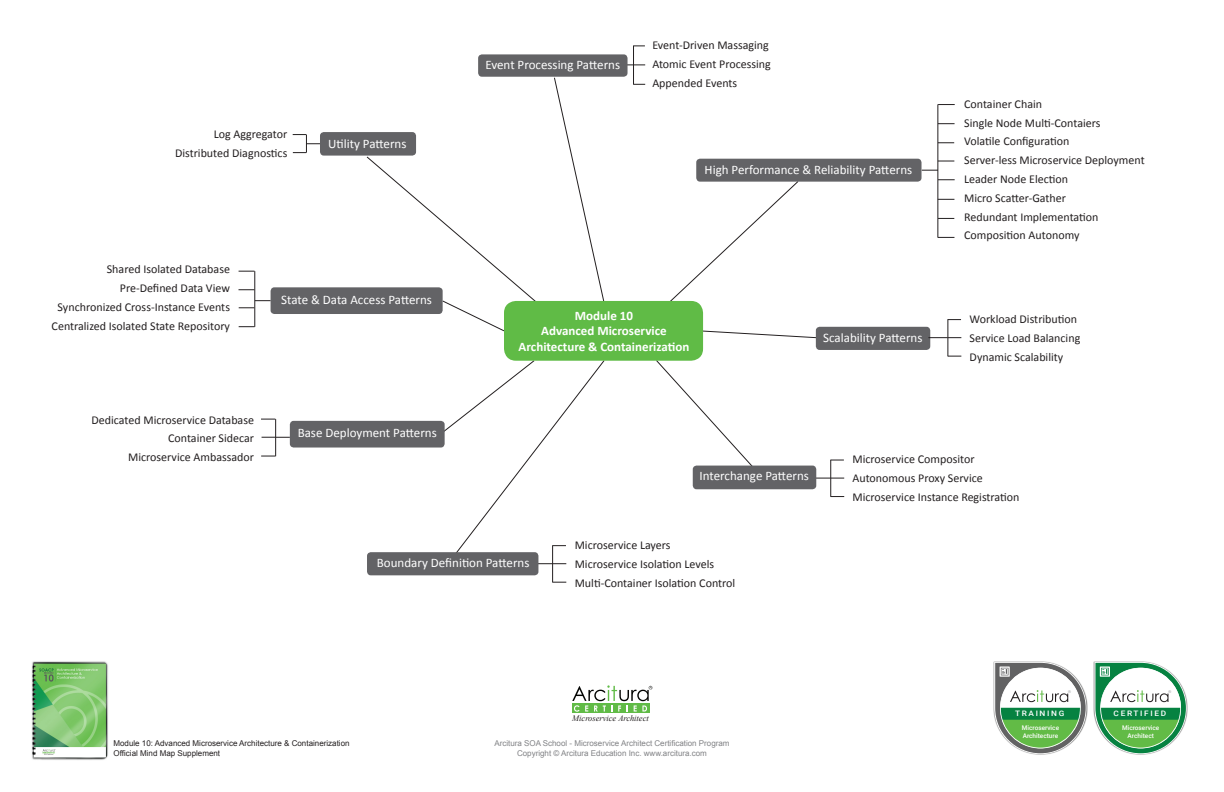
<style>
.page{position:relative;width:1224px;height:792px;background:#fff}
.page>*{position:absolute;margin:0;border:0;box-sizing:border-box;transform-origin:0 0}
.t1{font:13px "Calibri";color:#fff}
.t2{font:700 13px/15.6px "Calibri";color:#fff;text-align:center}
.t3{font:12px "Calibri";color:#231f20}
.t4{font:italic 8.4px "Times New Roman";color:#231f20}
.t5{font:8px/9.6px "Arial";color:#818285;text-align:center}
.t6{font:8px/9.6px "Arial";color:#231f20}
.t7{font:500 7.5px "Roboto";letter-spacing:.2em;color:#fff;scale:1.1 1}
.t8{font:500 6.4px/7.7px "Roboto";color:#fff;text-align:center}
.t9{font:3.7px "Century Gothic";color:#95979a}
</style>
<div class="page">
<svg style="left:656px;top:360px;width:98px;height:108px"></svg>
<svg style="left:670px;top:182px;width:128px;height:121px"></svg>
<svg style="left:367px;top:157px;width:169px;height:174px"></svg>
<svg style="left:703px;top:331px;width:113px;height:7px"></svg>
<svg style="left:554px;top:77px;width:50px;height:224px"></svg>
<hr style="left:633px;top:46px;width:1px;height:39px;background:#231f20">
<svg style="left:633px;top:84px;width:12px;height:1px"></svg>
<svg style="left:628px;top:65px;width:17px;height:1px"></svg>
<div style="left:478px;top:54px;width:150px;height:23px;background:#636366;border-radius:4px"></div>
<hr style="left:938px;top:104px;width:1px;height:134px;background:#231f20">
<svg style="left:938px;top:161px;width:16px;height:1px"></svg>
<svg style="left:938px;top:124px;width:17px;height:1px"></svg>
<svg style="left:938px;top:180px;width:17px;height:1px"></svg>
<svg style="left:938px;top:143px;width:16px;height:1px"></svg>
<svg style="left:938px;top:199px;width:16px;height:1px"></svg>
<svg style="left:938px;top:104px;width:17px;height:1px"></svg>
<svg style="left:938px;top:218px;width:16px;height:1px"></svg>
<svg style="left:938px;top:237px;width:16px;height:1px"></svg>
<svg style="left:922px;top:170px;width:16px;height:1px"></svg>
<div style="left:696px;top:159px;width:226px;height:23px;background:#636366;border-radius:4px"></div>
<div style="left:816px;top:327px;width:114px;height:23px;background:#636366;border-radius:4px"></div>
<hr style="left:948px;top:319px;width:1px;height:37px;background:#231f20">
<svg style="left:948px;top:356px;width:13px;height:1px"></svg>
<svg style="left:948px;top:319px;width:13px;height:1px"></svg>
<svg style="left:928px;top:337px;width:33px;height:1px"></svg>
<hr style="left:831px;top:460px;width:1px;height:37px;background:#231f20">
<svg style="left:832px;top:496px;width:12px;height:1px"></svg>
<svg style="left:831px;top:460px;width:13px;height:1px"></svg>
<svg style="left:816px;top:478px;width:28px;height:1px"></svg>
<div style="left:693px;top:466px;width:123px;height:23px;background:#636366;border-radius:4px"></div>
<hr style="left:552px;top:545px;width:1px;height:37px;background:#231f20">
<svg style="left:553px;top:582px;width:13px;height:1px"></svg>
<svg style="left:443px;top:360px;width:162px;height:198px"></svg>
<svg style="left:538px;top:564px;width:28px;height:1px"></svg>
<div style="left:367px;top:552px;width:171px;height:23px;background:#636366;border-radius:4px"></div>
<div style="left:290px;top:421px;width:155px;height:27px;background:#636366;border-radius:4px"></div>
<hr style="left:275px;top:419px;width:1px;height:37px;background:#231f20">
<svg style="left:261px;top:419px;width:14px;height:1px"></svg>
<svg style="left:261px;top:456px;width:15px;height:1px"></svg>
<svg style="left:262px;top:437px;width:28px;height:1px"></svg>
<div style="left:271px;top:287px;width:172px;height:27px;background:#636366;border-radius:4px"></div>
<hr style="left:255px;top:271px;width:1px;height:56px;background:#231f20">
<svg style="left:239px;top:290px;width:15px;height:1px"></svg>
<svg style="left:239px;top:327px;width:16px;height:1px"></svg>
<svg style="left:239px;top:271px;width:16px;height:1px"></svg>
<svg style="left:239px;top:308px;width:15px;height:1px"></svg>
<svg style="left:255px;top:301px;width:16px;height:1px"></svg>
<svg style="left:293px;top:134px;width:27px;height:19px"></svg>
<div style="left:320px;top:132px;width:96px;height:24px;background:#636366;border-radius:4px"></div>
<img style="left:32px;top:661px;width:76px;height:99px">
<img style="left:1094px;top:661px;width:54px;height:94px">
<img style="left:993px;top:661px;width:55px;height:94px">
<svg style="left:994px;top:662px;width:194px;height:92px"></svg>
<div style="left:572px;top:704px;width:77px;height:9px;background:#60bb46"></div>
<svg style="left:572px;top:685px;width:80px;height:27px"></svg>
<div style="left:504px;top:301px;width:199px;height:60px;background:#60bb46;border-radius:12px"></div>
<p class="t3" style="left:214px;top:127px;width:75px">Log Aggregator</p>
<p class="t3" style="left:175px;top:145px;width:114px">Distributed Diagnostics</p>
<p class="t1" style="left:328px;top:135px;width:80px">Utility Patterns</p>
<p class="t3" style="left:107px;top:262px;width:125px">Shared Isolated Database</p>
<p class="t3" style="left:120px;top:280px;width:112px">Pre-Defined Data View</p>
<p class="t3" style="left:58px;top:299px;width:174px">Synchronized Cross-Instance Events</p>
<p class="t3" style="left:52px;top:318px;width:180px">Centralized Isolated State Repository</p>
<p class="t1" style="left:281px;top:291px;width:152px">State &amp; Data Access Patterns</p>
<p class="t3" style="left:92px;top:412px;width:164px">Dedicated Microservice Database</p>
<p class="t3" style="left:168px;top:431px;width:87px">Container Sidecar</p>
<p class="t3" style="left:128px;top:450px;width:127px">Microservice Ambassador</p>
<p class="t1" style="left:298px;top:425px;width:141px">Base Deployment Patterns</p>
<p class="t1" style="left:485px;top:56px;width:136px">Event Processing Patterns</p>
<p class="t3" style="left:652px;top:37px;width:118px">Event-Driven Massaging</p>
<p class="t3" style="left:652px;top:56px;width:120px">Atomic Event Processing</p>
<p class="t3" style="left:652px;top:75px;width:86px">Appended Events</p>
<p class="t1" style="left:705px;top:161px;width:209px">High Performance &amp; Reliability Patterns</p>
<p class="t2" style="left:519px;top:308px;width:172px">Module 10<br>Advanced Microservice<br>Architecture &amp; Containerization</p>
<p class="t1" style="left:823px;top:329px;width:101px">Scalability Patterns</p>
<p class="t3" style="left:964px;top:96px;width:79px">Container Chain</p>
<p class="t3" style="left:964px;top:115px;width:138px">Single Node Multi-Contaiers</p>
<p class="t3" style="left:964px;top:134px;width:107px">Volatile Configuration</p>
<p class="t3" style="left:964px;top:153px;width:182px">Server-less Microservice Deployment</p>
<p class="t3" style="left:964px;top:171px;width:105px">Leader Node Election</p>
<p class="t3" style="left:964px;top:190px;width:103px">Micro Scatter-Gather</p>
<p class="t3" style="left:964px;top:209px;width:136px">Redundant Implementation</p>
<p class="t3" style="left:964px;top:228px;width:117px">Composition Autonomy</p>
<p class="t3" style="left:970px;top:311px;width:109px">Workload Distribution</p>
<p class="t3" style="left:970px;top:330px;width:112px">Service Load Balancing</p>
<p class="t3" style="left:970px;top:349px;width:95px">Dynamic Scalability</p>
<p class="t1" style="left:700px;top:467px;width:111px">Interchange Patterns</p>
<p class="t3" style="left:852px;top:452px;width:124px">Microservice Compositor</p>
<p class="t3" style="left:852px;top:471px;width:132px">Autonomous Proxy Service</p>
<p class="t3" style="left:852px;top:489px;width:169px">Microservice Instance Registration</p>
<p class="t1" style="left:377px;top:554px;width:154px">Boundary Definition Patterns</p>
<p class="t3" style="left:575px;top:537px;width:97px">Microservice Layers</p>
<p class="t3" style="left:575px;top:556px;width:141px">Microservice Isolation Levels</p>
<p class="t3" style="left:575px;top:575px;width:162px">Multi-Container Isolation Control</p>
<p class="t6" style="left:113px;top:739px;width:238px">Module 10: Advanced Microservice Architecture &amp; Containerization<br>Official Mind Map Supplement</p>
<p class="t4" style="left:572px;top:713px;width:78px">Microservice Architect</p>
<p class="t5" style="left:494px;top:739px;width:237px">Arcitura SOA School - Microservice Architect Certification Program<br>Copyright © Arcitura Education Inc. www.arcitura.com</p>
<p class="t9" style="left:1068px;top:689px;width:4px">®</p>
<p class="t9" style="left:1169px;top:689px;width:4px">®</p>
<p class="t7" style="left:1015px;top:709px;width:46px">TRAINING</p>
<p class="t7" style="left:1114px;top:709px;width:49px">CERTIFIED</p>
<p class="t8" style="left:1022px;top:724px;width:39px;text-align:left">Microservice<br>Architecture</p>
<p class="t8" style="left:1122px;top:724px;width:39px">Microservice<br>Architect</p>
</div>
